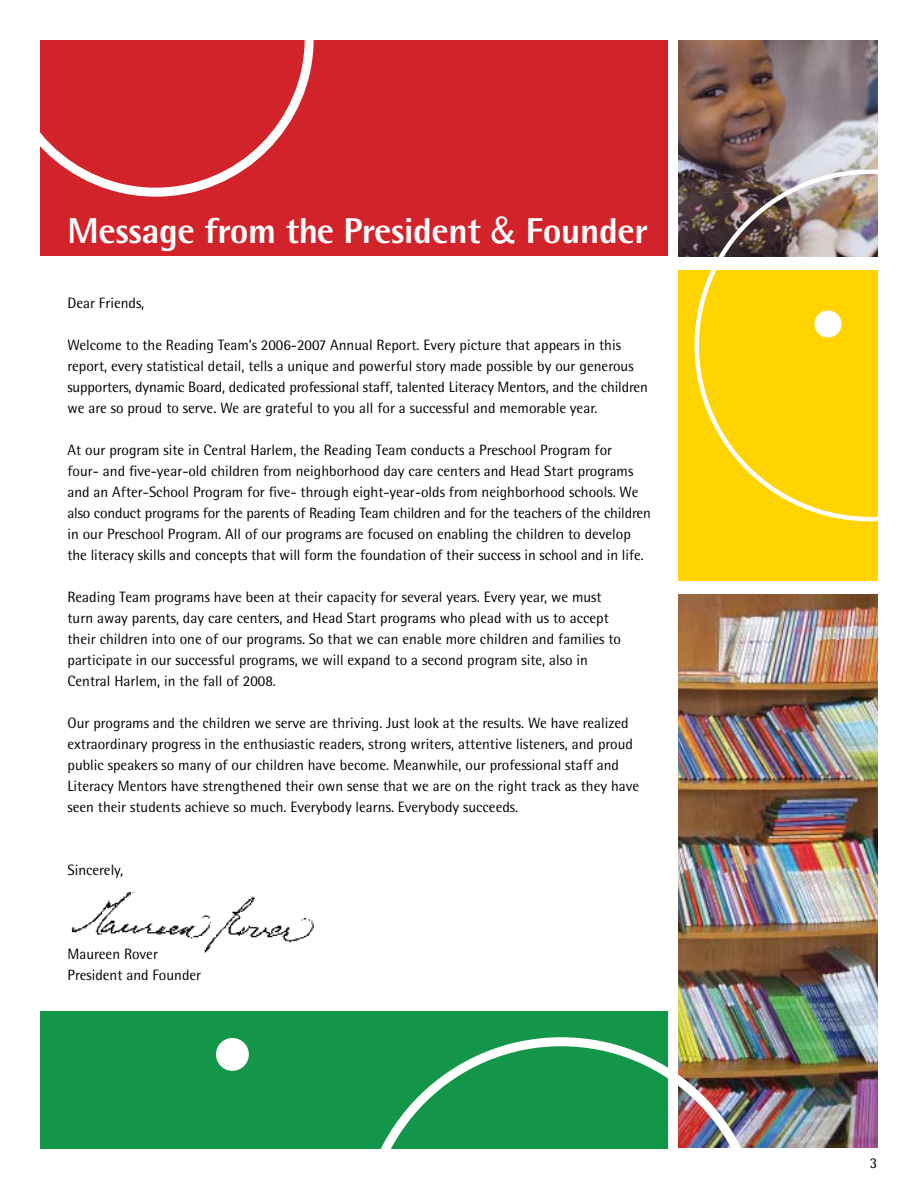
<style>
.page{position:relative;width:918px;height:1188px;background:#fff}
.page>*{position:absolute;margin:0;border:0;box-sizing:border-box;transform-origin:0 0}
.t1{font:800 36px "Rotis Semi Sans";letter-spacing:-.01em;color:#fff}
.t2{font:15px/21px "Rotis Semi Sans";color:#000}
.t3{font:15px "Rotis Semi Sans";color:#000}
.s1{font-family:"Bell Gothic Std";font-weight:700}
</style>
<div class="page">
<div style="left:40px;top:1011px;width:628px;height:137px;background:#14964a"></div>
<div style="left:216px;top:1038px;width:33px;height:33px;background:#fff;border-radius:50%"></div>
<div style="left:40px;top:40px;width:628px;height:216px;background:#d2232a"></div>
<svg style="left:40px;top:40px;width:274px;height:157px"></svg>
<img style="left:678px;top:40px;width:200px;height:216px">
<div style="left:678px;top:270px;width:200px;height:310px;background:#ffd400"></div>
<img style="left:678px;top:594px;width:200px;height:554px">
<svg style="left:694px;top:170px;width:184px;height:351px"></svg>
<img style="left:71px;top:892px;width:243px;height:61px">
<img style="left:360px;top:1037px;width:403px;height:112px">
<h1 class="t1" style="left:68px;top:208px;width:582px">Message from the President <span class="s1">&amp;</span> Founder</h1>
<p class="t2" style="left:68px;top:293px;width:78px">Dear Friends,</p>
<p class="t2" style="left:68px;top:335px;width:582px">Welcome to the Reading Team’s 2006-2007 Annual Report. Every picture that appears in this report, every statistical detail, tells a unique and powerful story made possible by our generous supporters, dynamic Board, dedicated professional staff, talented Literacy Mentors, and the children we are so proud to serve. We are grateful to you all for a successful and memorable year.</p>
<p class="t2" style="left:68px;top:440px;width:585px">At our program site in Central Harlem, the Reading Team conducts a Preschool Program for<br>four- and five-year-old children from neighborhood day care centers and Head Start programs and an After-School Program for five- through eight-year-olds from neighborhood schools. We also conduct programs for the parents of Reading Team children and for the teachers of the children in our Preschool Program. All of our programs are focused on enabling the children to develop the literacy skills and concepts that will form the foundation of their success in school and in life.</p>
<p class="t2" style="left:68px;top:587px;width:555px">Reading Team programs have been at their capacity for several years. Every year, we must turn away parents, day care centers, and Head Start programs who plead with us to accept their children into one of our programs. So that we can enable more children and families to participate in our successful programs, we will expand to a second program site, also in Central Harlem, in the fall of 2008.</p>
<p class="t2" style="left:68px;top:713px;width:573px">Our programs and the children we serve are thriving. Just look at the results. We have realized extraordinary progress in the enthusiastic readers, strong writers, attentive listeners, and proud public speakers so many of our children have become. Meanwhile, our professional staff and Literacy Mentors have strengthened their own sense that we are on the right track as they have seen their students achieve so much. Everybody learns. Everybody succeeds.</p>
<p class="t2" style="left:68px;top:860px;width:57px">Sincerely,</p>
<p class="t2" style="left:68px;top:944px;width:135px">Maureen Rover<br>President and Founder</p>
<p class="t3" style="left:870px;top:1154px;width:9px">3</p>
</div>
